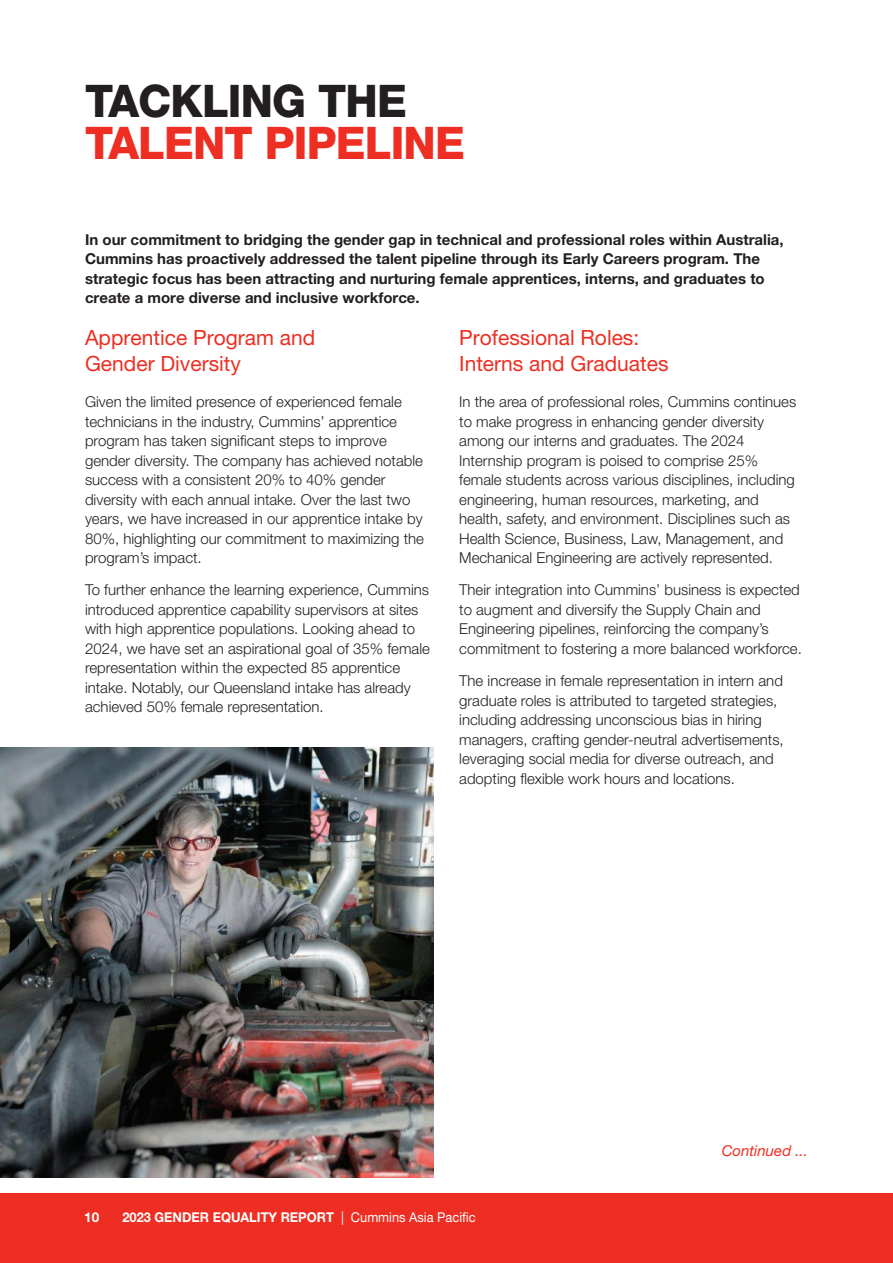
<style>
.page{position:relative;width:893px;height:1263px;background:#fff}
.page>*{position:absolute;margin:0;border:0;box-sizing:border-box;transform-origin:0 0}
.t1{font:800 45px "Helvetica Neue LT Pro";color:#ee2e22}
.t2{font:800 45px "Helvetica Neue LT Pro";color:#231f20}
.t3{font:21px/25.2px "Helvetica Neue LT Pro";color:#ee2e22}
.t4{font:300 15px/19.5px "Helvetica Neue LT Pro";color:#231f20}
.t5{font:700 15px/19.5px "Helvetica Neue LT Pro";color:#231f20}
.t6{font:italic 15px "Helvetica Neue LT Pro";color:#ee2e22}
.t7{font:700 13.5px "Helvetica Neue LT Pro";color:#fff;scale:.95 1}
.t8{font:700 13.5px "Helvetica Neue LT Pro";color:#fff}
.s1{font-weight:400}
</style>
<div class="page">
<div style="left:0;top:1193px;width:893px;height:70px;background:#ee2e22"></div>
<img style="left:0;top:747px;width:434px;height:431px">
<h1 class="t2" style="left:85px;top:74px;width:143px">TAC KLING</h1>
<h1 class="t2" style="left:318px;top:74px;width:86px">THE</h1>
<h1 class="t1" style="left:85px;top:116px;width:54px">TALENT</h1>
<h1 class="t1" style="left:265px;top:116px;width:54px">PIPELINE</h1>
<p class="t5" style="left:85px;top:229px;width:700px">In our commitment to bridging the gender gap in technical and professional roles within Australia, Cummins has proactively addressed the talent pipeline through its Early Careers program. The strategic focus has been attracting and nurturing female apprentices, interns, and graduates to create a more diverse and inclusive workforce.</p>
<h2 class="t3" style="left:85px;top:325px;width:232px">Apprentice Program and<br>Gender Diversity</h2>
<p class="t4" style="left:85px;top:392px;width:340px">Given the limited presence of experienced female technicians in the industry, Cummins’ apprentice program has taken significant steps to improve gender diversity. The company has achieved notable success with a consistent 20% to 40% gender diversity with each annual intake. Over the last two years, we have increased in our apprentice intake by 80%, highlighting our commitment to maximizing the program’s impact.</p>
<p class="t4" style="left:85px;top:580px;width:346px">To further enhance the learning experience, Cummins introduced apprentice capability supervisors at sites with high apprentice populations. Looking ahead to 2024, we have set an aspirational goal of 35% female representation within the expected 85 apprentice intake. Notably, our Queensland intake has already achieved 50% female representation.</p>
<h2 class="t3" style="left:459px;top:325px;width:211px">Professional Roles:<br>I nterns and Graduates</h2>
<p class="t4" style="left:459px;top:392px;width:339px">In the area of professional roles, Cummins continues to make progress in enhancing gender diversity among our interns and graduates. The 2024<br>Internship program is poised to comprise 25% female students across various disciplines, including engineering, human resources, marketing, and health, safety, and environment. Disciplines such as Health Science, Business, Law, Management, and Mechanical Engineering are actively represented.</p>
<p class="t4" style="left:459px;top:580px;width:344px">Their integration into Cummins’ business is expected to augment and diversify the Supply Chain and Engineering pipelines, reinforcing the company’s commitment to fostering a more balanced workforce.</p>
<p class="t4" style="left:459px;top:671px;width:326px">The increase in female representation in intern and graduate roles is attributed to targeted strategies, including addressing unconscious bias in hiring managers, crafting gender-neutral advertisements, leveraging social media for diverse outreach, and adopting flexible work hours and locations.</p>
<p class="t8" style="left:84px;top:1208px;width:17px">10</p>
<p class="t7" style="left:122px;top:1208px;width:373px">2023 Gender EQUALITY Report <span class="s1">| Cummins Asia Pacific</span></p>
<p class="t6" style="left:722px;top:1142px;width:88px">Continued ...</p>
</div>
